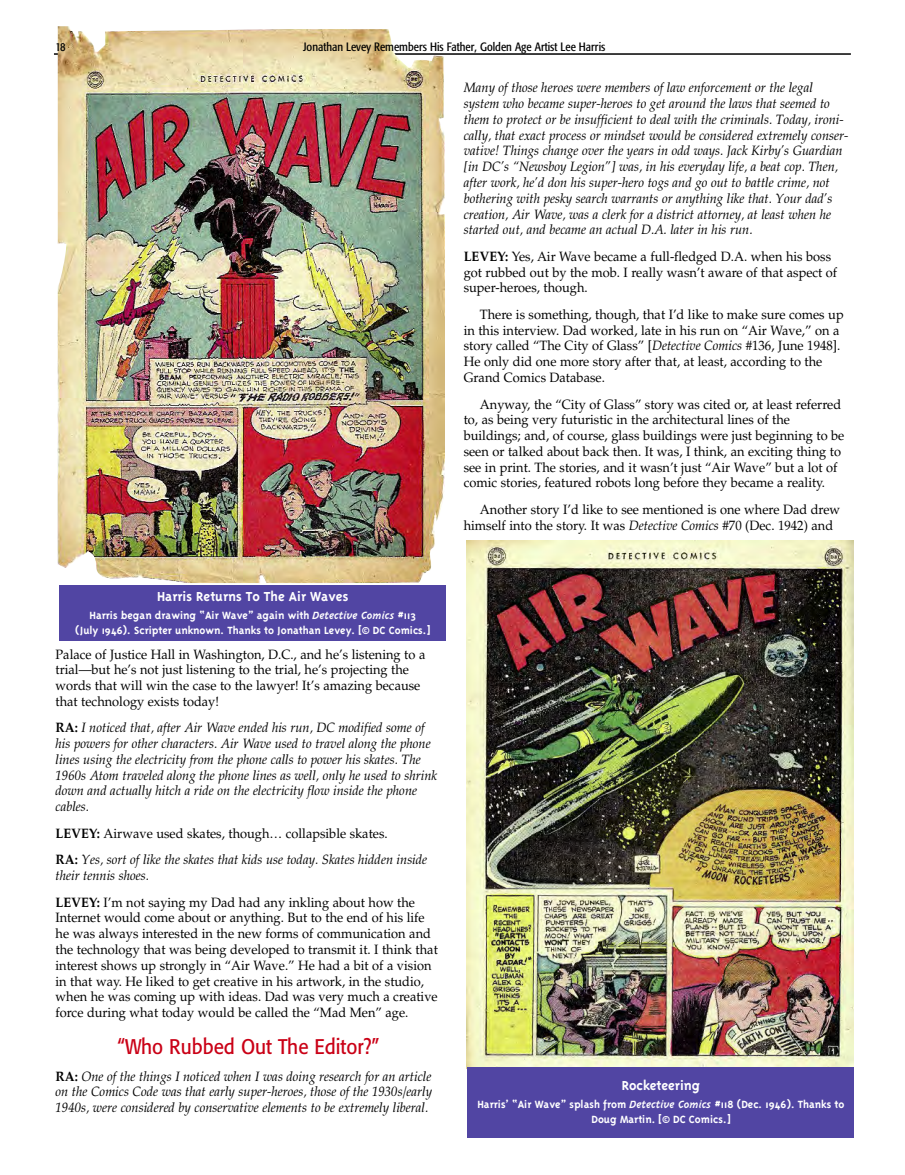
<style>
.page{position:relative;width:905px;height:1175px;background:#fff}
.page>*{position:absolute;margin:0;border:0;box-sizing:border-box;transform-origin:0 0}
.t1{font:21px "Formata";color:#ca0016;scale:.9 1}
.t2{font:700 15px "Triplex";color:#fff}
.t3{font:13.5px/15.8px "Palatino";color:#000;scale:.95 1}
.t4{font:italic 13.5px/15.8px "Palatino";color:#000;scale:.95 1}
.t5{font:700 12px/14.2px "Triplex";color:#fff;text-align:center}
.t6{font:condensed 12px "Formata";color:#000}
.s1{font-style:italic}
.s2{font-weight:700;font-style:normal}
.s3{font-style:normal}
.s4{font-weight:700}
</style>
<div class="page">
<hr style="left:54px;top:53px;width:796px;height:2px;background:#000">
<img style="left:58px;top:26px;width:387px;height:557px">
<div style="left:60px;top:585px;width:386px;height:56px;background:#5145a3"></div>
<img style="left:466px;top:540px;width:387px;height:528px">
<div style="left:468px;top:1066px;width:386px;height:71px;background:#5145a3"></div>
<p class="t6" style="left:55px;top:40px;width:12px">18</p>
<p class="t6" style="left:303px;top:40px;width:304px">Jonathan Levey Remembers His Father, Golden Age Artist Lee Harris</p>
<p class="t2" style="left:157px;top:587px;width:193px">Harris Returns To The Air Waves</p>
<p class="t5" style="left:75px;top:608px;width:357px">Harris began drawing “Air Wave” again with <span class="s1">Detective Comics</span> #113<br>(July 1946). Scripter unknown. Thanks to Jonathan Levey. [© DC Comics.]</p>
<p class="t3" style="left:56px;top:647px;width:391px">Palace of Justice Hall in Washington, D.C., and he’s listening to a trial—but he’s not just listening to the trial, he’s projecting the words that will win the case to the lawyer! It’s amazing because that technology exists today!</p>
<p class="t4" style="left:56px;top:720px;width:403px"><span class="s2">RA:</span> I noticed that, after Air Wave ended his run, DC modified some of his powers for other characters. Air Wave used to travel along the phone lines using the electricity from the phone calls to power his skates. The 1960s Atom traveled along the phone lines as well, only he used to shrink down and actually hitch a ride on the electricity flow inside the phone cables.</p>
<p class="t4" style="left:56px;top:820px;width:393px;line-height:26.5px"><span class="s2">LEVEY:</span> <span class="s3">Airwave used skates, though… collapsible skates.<br></span><span class="s2">RA:</span> Yes, sort of like the skates that kids use today. Skates hidden inside</p>
<p class="t3" style="left:56px;top:863px;width:380px;line-height:26.5px"><span class="s1">their tennis shoes.<br></span><span class="s4">LEVEY:</span> I’m not saying my Dad had any inkling about how the</p>
<p class="t3" style="left:56px;top:911px;width:404px">Internet would come about or anything. But to the end of his life he was always interested in the new forms of communication and the technology that was being developed to transmit it. I think that interest shows up strongly in “Air Wave.” He had a bit of a vision in that way. He liked to get creative in his artwork, in the studio, when he was coming up with ideas. Dad was very much a creative force during what today would be called the “Mad Men” age.</p>
<h1 class="t1" style="left:118px;top:1037px;width:292px">“Who Rubbed Out The Editor?”</h1>
<p class="t4" style="left:56px;top:1068px;width:398px;text-align:justify"><span class="s2">RA:</span> One of the things I noticed when I was doing research for an article on the Comics Code was that early super-heroes, those of the 1930s/early 1940s, were considered by conservative elements to be extremely liberal.</p>
<p class="t4" style="left:463px;top:80px;width:406px">Many of those heroes were members of law enforcement or the legal system who became super-heroes to get around the laws that seemed to them to protect or be insufficient to deal with the criminals. Today, ironi&shy;cally, that exact process or mindset would be considered extremely conser&shy;vative! Things change over the years in odd ways. Jack Kirby’s Guardian [in DC’s “Newsboy Legion”] was, in his everyday life, a beat cop. Then, after work, he’d don his super-hero togs and go out to battle crime, not bothering with pesky search warrants or anything like that. Your dad’s creation, Air Wave, was a clerk for a district attorney, at least when he started out, and became an actual D.A. later in his run.</p>
<p class="t3" style="left:463px;top:250px;width:394px"><span class="s4">LEVEY:</span> Yes, Air Wave became a full-fledged D.A. when his boss got rubbed out by the mob. I really wasn’t aware of that aspect of super-heroes, though.</p>
<p class="t3" style="left:463px;top:308px;width:401px;text-indent:16px">There is something, though, that I’d like to make sure comes up in this interview. Dad worked, late in his run on “Air Wave,” on a story called “The City of Glass” [<span class="s1">Detective Comics</span> #136, June 1948].<br>He only did one more story after that, at least, according to the Grand Comics Database.</p>
<p class="t3" style="left:463px;top:397px;width:402px;text-indent:16px">Anyway, the “City of Glass” story was cited or, at least referred to, as being very futuristic in the architectural lines of the buildings; and, of course, glass buildings were just beginning to be seen or talked about back then. It was, I think, an exciting thing to see in print. The stories, and it wasn’t just “Air Wave” but a lot of comic stories, featured robots long before they became a reality.</p>
<p class="t3" style="left:463px;top:503px;width:398px;text-indent:16px">Another story I’d like to see mentioned is one where Dad drew himself into the story. It was <span class="s1">Detective Comics</span> #70 (Dec. 1942) and</p>
<p class="t2" style="left:621px;top:1076px;width:80px">Rocketeering</p>
<p class="t5" style="left:477px;top:1097px;width:368px">Harris’ “Air Wave” splash from <span class="s1">Detective Comics</span> #118 (Dec. 1946). Thanks to<br>Doug Martin. [© DC Comics.]</p>
</div>
